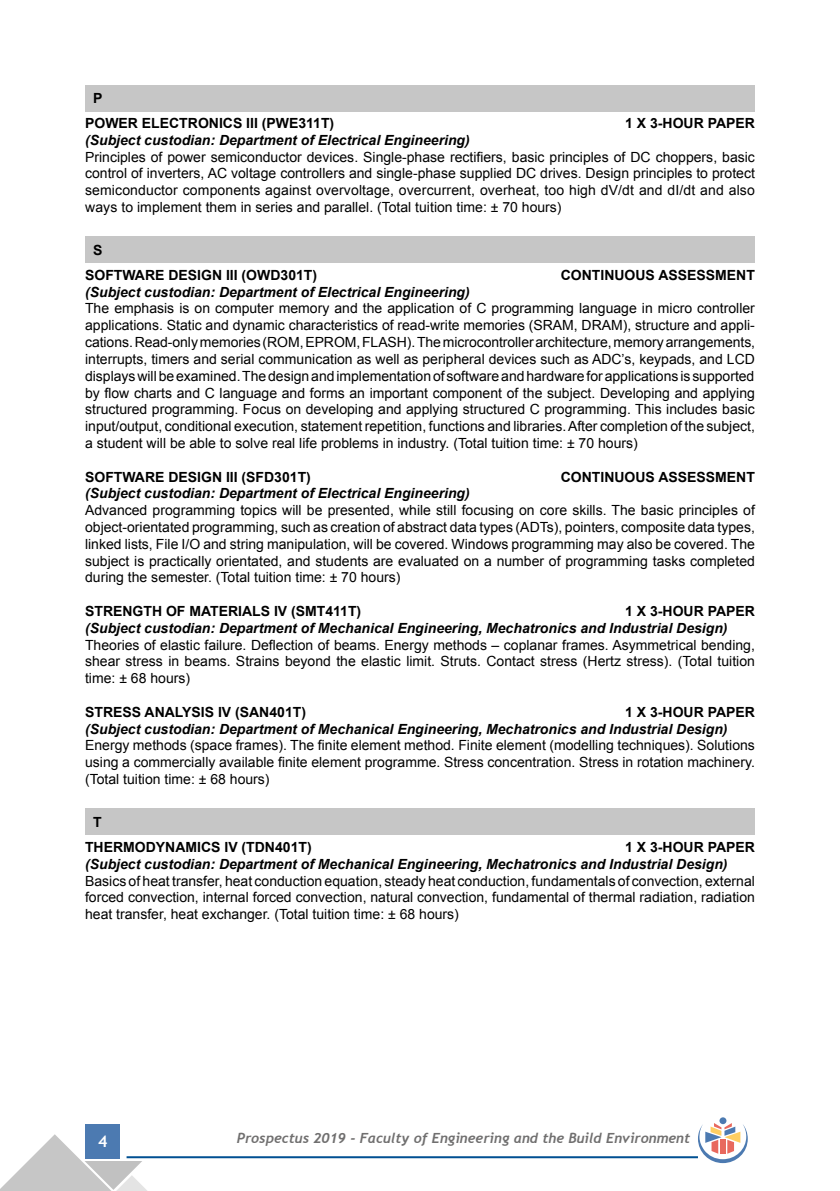
<style>
.page{position:relative;width:840px;height:1191px;background:#fff}
.page>*{position:absolute;margin:0;border:0;box-sizing:border-box;transform-origin:0 0}
.t1{font:700 16px "Trebuchet MS";color:#fff}
.t2{font:14px/16.8px "Arial";color:#000;text-align:justify}
.t3{font:italic 700 14px "Arial";color:#000}
.t4{font:700 14px/24.8px "Arial";color:#000}
.t5{font:italic 700 14px "Trebuchet";color:#706f6f}
</style>
<div class="page">
<div style="left:86px;top:1124px;width:34px;height:34px;background:#4c7ab1"></div>
<hr style="left:126px;top:1156px;width:571px;height:2px;background:#005092">
<svg style="left:0;top:1134px;width:148px;height:57px"></svg>
<div style="left:719px;top:1117px;width:7px;height:7px;background:#4c7ab1;border-radius:50%"></div>
<svg style="left:697px;top:1123px;width:50px;height:40px"></svg>
<div style="left:85px;top:85px;width:669px;height:26px;background:#c6c6c6"></div>
<div style="left:85px;top:237px;width:669px;height:26px;background:#c6c6c6"></div>
<div style="left:85px;top:809px;width:669px;height:26px;background:#c6c6c6"></div>
<p class="t4" style="left:85px;top:86px;width:250px;text-indent:8px">P<br>POWER ELECTRONICS III (PWE311T)</p>
<p class="t4" style="left:624px;top:111px;width:131px">1 X 3-HOUR PAPER</p>
<p class="t3" style="left:85px;top:131px;width:386px">(Subject custodian: Department of Electrical Engineering)</p>
<p class="t2" style="left:85px;top:148px;width:671px">Principles of power semiconductor devices. Single-phase rectifiers, basic principles of DC choppers, basic control of inverters, AC voltage controllers and single-phase supplied DC drives. Design principles to protect semiconductor components against overvoltage, overcurrent, overheat, too high dV/dt and dI/dt and also ways to implement them in series and parallel. (Total tuition time: ± 70 hours)</p>
<p class="t4" style="left:85px;top:238px;width:233px;text-indent:8px">S<br>SOFTWARE DESIGN III (OWD301T)</p>
<p class="t4" style="left:560px;top:263px;width:195px">CONTINUOUS ASSESSMENT</p>
<p class="t3" style="left:85px;top:282px;width:386px">(Subject custodian: Department of Electrical Engineering)</p>
<p class="t2" style="left:85px;top:300px;width:671px">The emphasis is on computer memory and the application of C programming language in micro controller applications. Static and dynamic characteristics of read-write memories (SRAM, DRAM), structure and appli&shy;cations. Read-only memories (ROM, EPROM, FLASH). The microcontroller architecture, memory arrangements, interrupts, timers and serial communication as well as peripheral devices such as ADC’s, keypads, and LCD displays will be examined. The design and implementation of software and hardware for applications is supported by flow charts and C language and forms an important component of the subject. Developing and applying structured programming. Focus on developing and applying structured C programming. This includes basic input/output, conditional execution, statement repetition, functions and libraries. After completion of the subject, a student will be able to solve real life problems in industry. (Total tuition time: ± 70 hours)</p>
<p class="t4" style="left:85px;top:464px;width:227px">SOFTWARE DESIGN III (SFD301T)</p>
<p class="t4" style="left:560px;top:464px;width:195px">CONTINUOUS ASSESSMENT</p>
<p class="t3" style="left:85px;top:484px;width:386px">(Subject custodian: Department of Electrical Engineering)</p>
<p class="t2" style="left:85px;top:502px;width:671px">Advanced programming topics will be presented, while still focusing on core skills. The basic principles of object-orientated programming, such as creation of abstract data types (ADTs), pointers, composite data types, linked lists, File I/O and string manipulation, will be covered. Windows programming may also be covered. The subject is practically orientated, and students are evaluated on a number of programming tasks completed during the semester. (Total tuition time: ± 70 hours)</p>
<p class="t4" style="left:85px;top:599px;width:277px">STRENGTH OF MATERIALS IV (SMT411T)</p>
<p class="t4" style="left:624px;top:599px;width:131px">1 X 3-HOUR PAPER</p>
<p class="t3" style="left:85px;top:618px;width:643px">(Subject custodian: Department of Mechanical Engineering, Mechatronics and Industrial Design)</p>
<p class="t2" style="left:85px;top:636px;width:671px">Theories of elastic failure. Deflection of beams. Energy methods – coplanar frames. Asymmetrical bending, shear stress in beams. Strains beyond the elastic limit. Struts. Contact stress (Hertz stress). (Total tuition time: ± 68 hours)</p>
<p class="t4" style="left:85px;top:699px;width:222px">STRESS ANALYSIS IV (SAN401T)</p>
<p class="t4" style="left:624px;top:699px;width:131px">1 X 3-HOUR PAPER</p>
<p class="t3" style="left:85px;top:719px;width:643px">(Subject custodian: Department of Mechanical Engineering, Mechatronics and Industrial Design)</p>
<p class="t2" style="left:85px;top:737px;width:671px">Energy methods (space frames). The finite element method. Finite element (modelling techniques). Solutions using a commercially available finite element programme. Stress concentration. Stress in rotation machinery. (Total tuition time: ± 68 hours)</p>
<p class="t4" style="left:85px;top:810px;width:228px;text-indent:8px">T<br>THERMODYNAMICS IV (TDN401T)</p>
<p class="t4" style="left:624px;top:834px;width:131px">1 X 3-HOUR PAPER</p>
<p class="t3" style="left:85px;top:854px;width:643px">(Subject custodian: Department of Mechanical Engineering, Mechatronics and Industrial Design)</p>
<p class="t2" style="left:85px;top:872px;width:671px">Basics of heat transfer, heat conduction equation, steady heat conduction, fundamentals of convection, external forced convection, internal forced convection, natural convection, fundamental of thermal radiation, radiation heat transfer, heat exchanger. (Total tuition time: ± 68 hours)</p>
<p class="t1" style="left:98px;top:1131px;width:11px">4</p>
<p class="t5" style="left:237px;top:1129px;width:454px">Prospectus 2019 - Faculty of Engineering and the Build Environment</p>
</div>
